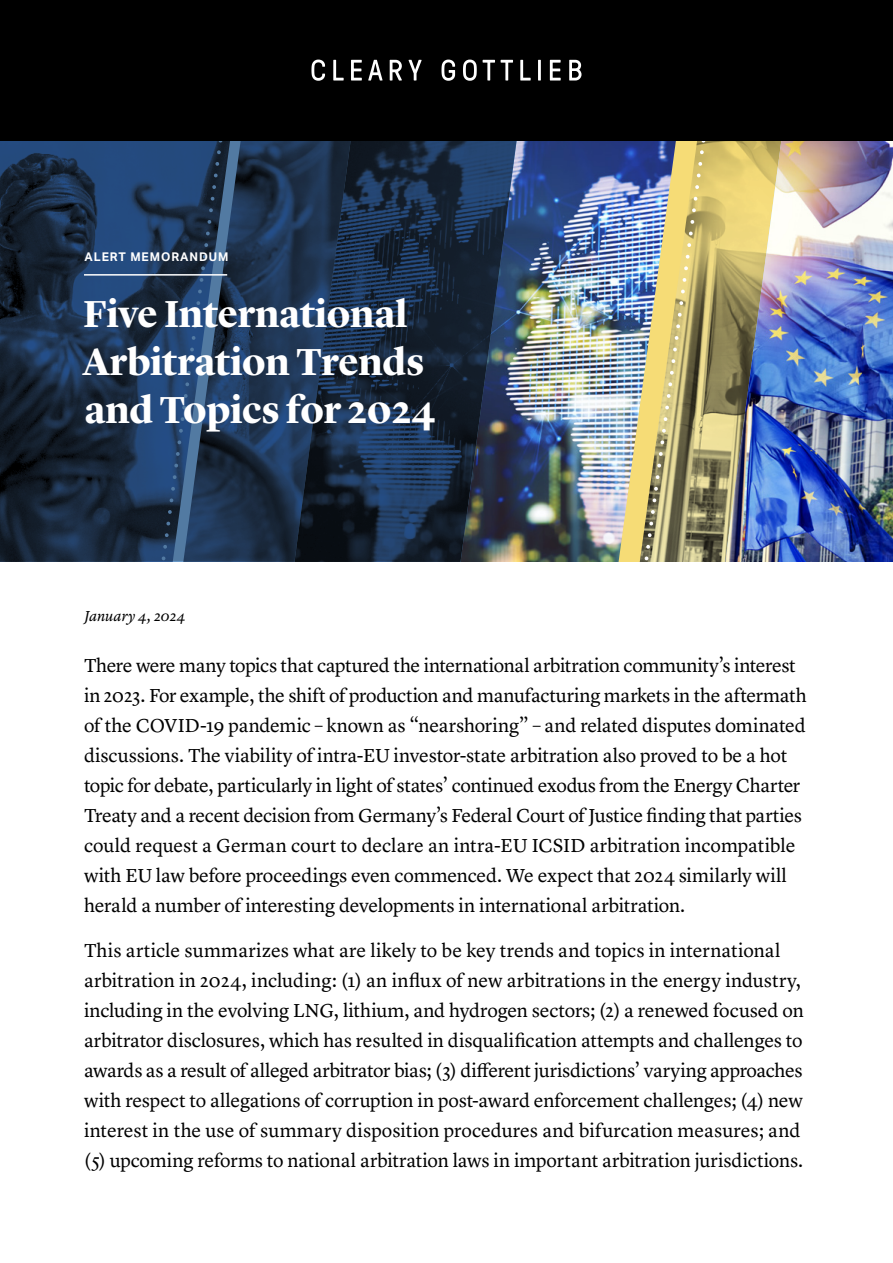
<style>
.page{position:relative;width:893px;height:1263px;background:#fff}
.page>*{position:absolute;margin:0;border:0;box-sizing:border-box;transform-origin:0 0}
.t1{font:700 39px/48px "Lyon Display";letter-spacing:-.005em;color:#fff}
.t2{font:19.5px/30px "Lyon Text";letter-spacing:-.01em;color:#000}
.t3{font:italic 15px "Lyon Text";color:#000}
.t4{font:700 12px "Aktiv Grotesk";letter-spacing:.075em;color:#fff}
</style>
<div class="page">
<img style="left:712px;top:140px;width:12px;height:422px">
<img style="left:517px;top:140px;width:87px;height:422px">
<img style="left:724px;top:140px;width:169px;height:422px">
<img style="left:604px;top:140px;width:108px;height:422px">
<div style="left:0;top:0;width:893px;height:140px;background:#000"></div>
<svg style="left:311px;top:60px;width:14px;height:21px"></svg>
<svg style="left:333px;top:60px;width:11px;height:21px"></svg>
<svg style="left:351px;top:60px;width:11px;height:21px"></svg>
<svg style="left:368px;top:60px;width:14px;height:21px"></svg>
<svg style="left:390px;top:60px;width:12px;height:21px"></svg>
<svg style="left:409px;top:60px;width:13px;height:21px"></svg>
<svg style="left:441px;top:60px;width:14px;height:21px"></svg>
<svg style="left:463px;top:60px;width:14px;height:21px"></svg>
<svg style="left:483px;top:60px;width:12px;height:21px"></svg>
<svg style="left:501px;top:60px;width:12px;height:21px"></svg>
<svg style="left:520px;top:60px;width:11px;height:21px"></svg>
<svg style="left:538px;top:60px;width:3px;height:21px"></svg>
<svg style="left:550px;top:60px;width:11px;height:21px"></svg>
<svg style="left:569px;top:60px;width:12px;height:21px"></svg>
<svg style="left:0;top:140px;width:517px;height:421px;background:#1e324e"></svg>
<hr style="left:84px;top:274px;width:143px;height:2px;background:#fff">
<p class="t4" style="left:85px;top:249px;width:145px">ALERT MEMORANDUM</p>
<h1 class="t1" style="left:82px;top:286px;width:355px">Five International<br>Arbitration Trends and Topics for 2024</h1>
<p class="t3" style="left:84px;top:605px;width:103px">January 4, 2024</p>
<p class="t2" style="left:84px;top:649px;width:724px">There were many topics that captured the international arbitration community’s interest in 2023. For example, the shift of production and manufacturing markets in the aftermath of the COVID-19 pandemic – known as “nearshoring” – and related disputes dominated discussions. The viability of intra-EU investor-state arbitration also proved to be a hot topic for debate, particularly in light of states’ continued exodus from the Energy Charter Treaty and a recent decision from Germany’s Federal Court of Justice finding that parties could request a German court to declare an intra-EU ICSID arbitration incompatible with EU law before proceedings even commenced. We expect that 2024 similarly will herald a number of interesting developments in international arbitration.</p>
<p class="t2" style="left:84px;top:934px;width:721px">This article summarizes what are likely to be key trends and topics in international arbitration in 2024, including: (1) an influx of new arbitrations in the energy industry, including in the evolving LNG, lithium, and hydrogen sectors; (2) a renewed focused on arbitrator disclosures, which has resulted in disqualification attempts and challenges to awards as a result of alleged arbitrator bias; (3) different jurisdictions’ varying approaches with respect to allegations of corruption in post-award enforcement challenges; (4) new interest in the use of summary disposition procedures and bifurcation measures; and (5) upcoming reforms to national arbitration laws in important arbitration jurisdictions.</p>
</div>
